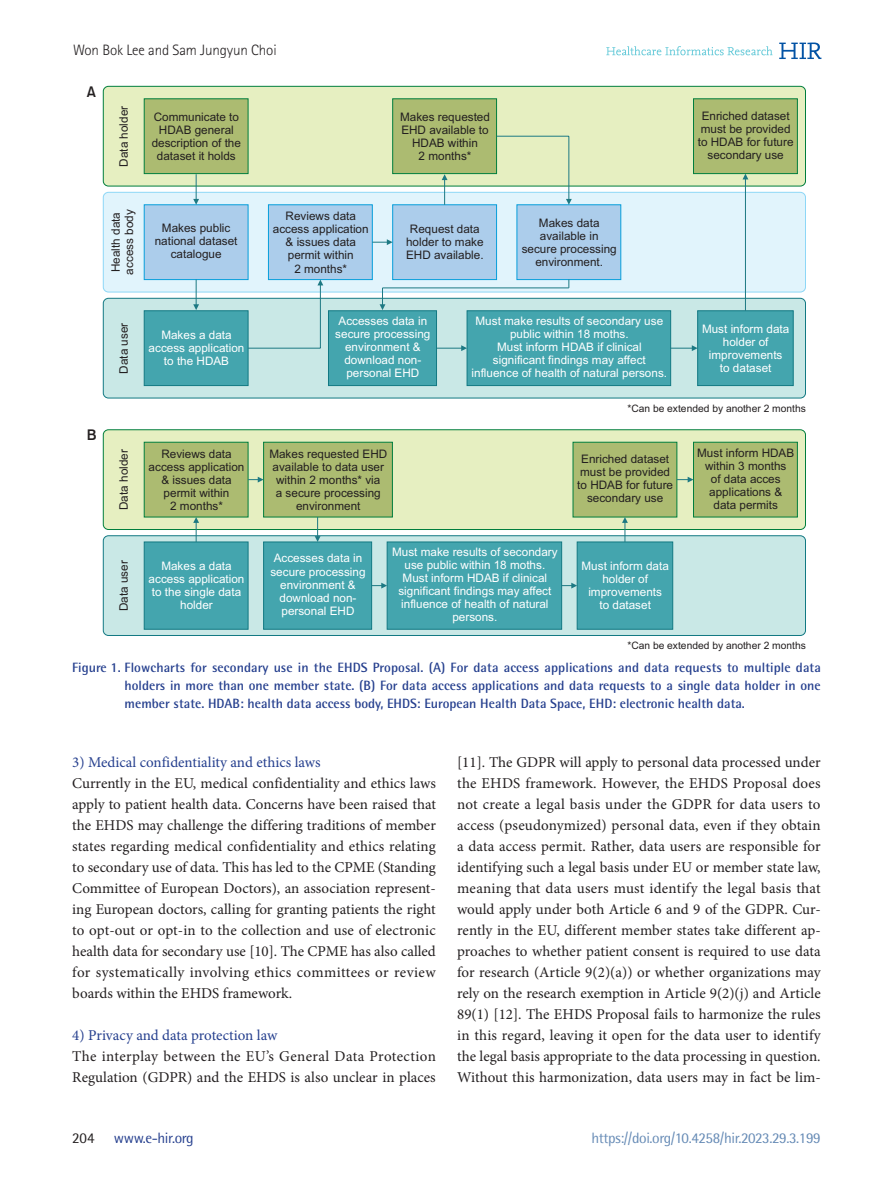
<style>
.page{position:relative;width:893px;height:1191px;background:#fff}
.page>*{position:absolute;margin:0;border:0;box-sizing:border-box;transform-origin:0 0}
.t1{font:15px/21px "Minion Pro";letter-spacing:.005em;color:#231f20;text-align:justify}
.t2{font:15px "Minion Pro";color:#253f8e}
.t3{font:15px "Rotis Semi Sans Std";letter-spacing:-.025em;color:#658ab5}
.t4{font:300 15px "Rotis Sans Serif Std";letter-spacing:-.01em;color:#231f20}
.t5{font:15px "Rotis Semi Sans Std";letter-spacing:-.025em;color:#253f8e}
.t6{font:15px "Rotis Semi Sans Std";color:#231f20}
.t7{font:15px "Gothic 725 BT Bold A";color:#231f20}
.t8{font:700 13.5px/18px "Rotis Semi Sans Std";color:#253f8e;text-align:justify}
.t9{font:11.7px/13px "Arial";color:#231f20;text-align:center}
.t10{font:11.7px/13px "Arial";color:#fff;text-align:center}
.t11{font:10.2px "Arial";color:#231f20}
</style>
<div class="page">
<svg style="left:779px;top:43px;width:42px;height:16px"></svg>
<svg style="left:606px;top:46px;width:166px;height:9px"></svg>
<div style="left:103px;top:192px;width:702px;height:100px;background:#e1f4fc;border-radius:5px"></div>
<div style="left:103px;top:192px;width:703px;height:100px;border:1px solid #8dd7f7;border-radius:5px"></div>
<div style="left:268px;top:204px;width:105px;height:76px;background:#accdeb;border:1px solid #069edb"></div>
<div style="left:103px;top:86px;width:702px;height:100px;background:#e6efc1;border-radius:5px"></div>
<div style="left:103px;top:86px;width:703px;height:100px;border:1px solid #007e3d;border-radius:5px"></div>
<div style="left:693px;top:98px;width:105px;height:76px;background:#acbb71;border:1px solid #007e3d"></div>
<div style="left:103px;top:298px;width:702px;height:100px;background:#c9e8e6;border-radius:5px"></div>
<div style="left:103px;top:298px;width:703px;height:100px;border:1px solid #127983;border-radius:5px"></div>
<div style="left:467px;top:310px;width:204px;height:76px;background:#44a5ae;border:1px solid #127983"></div>
<div style="left:697px;top:310px;width:97px;height:76px;background:#44a5ae;border:1px solid #127983"></div>
<div style="left:144px;top:310px;width:104px;height:76px;background:#44a5ae;border:1px solid #127983"></div>
<div style="left:144px;top:98px;width:104px;height:76px;background:#acbb71;border:1px solid #007e3d"></div>
<div style="left:144px;top:204px;width:104px;height:76px;background:#accdeb;border:1px solid #069edb"></div>
<div style="left:516px;top:204px;width:105px;height:76px;background:#accdeb;border:1px solid #069edb"></div>
<div style="left:392px;top:204px;width:105px;height:76px;background:#accdeb;border:1px solid #069edb"></div>
<div style="left:392px;top:98px;width:105px;height:76px;background:#acbb71;border:1px solid #007e3d"></div>
<div style="left:328px;top:310px;width:109px;height:76px;background:#44a5ae;border:1px solid #127983"></div>
<svg style="left:671px;top:345px;width:27px;height:6px"></svg>
<svg style="left:436px;top:345px;width:31px;height:6px"></svg>
<svg style="left:442px;top:174px;width:6px;height:31px"></svg>
<svg style="left:372px;top:239px;width:21px;height:6px"></svg>
<svg style="left:193px;top:174px;width:6px;height:31px"></svg>
<svg style="left:193px;top:279px;width:6px;height:31px"></svg>
<svg style="left:380px;top:288px;width:5px;height:22px"></svg>
<hr style="left:248px;top:348px;width:72px;height:1px;background:#1d7983">
<hr style="left:320px;top:283px;width:1px;height:65px;background:#1d7983">
<svg style="left:317px;top:279px;width:6px;height:6px"></svg>
<hr style="left:382px;top:287px;width:187px;height:1px;background:#1d7983">
<hr style="left:745px;top:177px;width:1px;height:134px;background:#1d7983">
<svg style="left:742px;top:174px;width:6px;height:5px"></svg>
<hr style="left:497px;top:136px;width:72px;height:1px;background:#1d7983">
<hr style="left:568px;top:136px;width:1px;height:65px;background:#1d7983">
<svg style="left:566px;top:199px;width:6px;height:6px"></svg>
<div style="left:103px;top:430px;width:702px;height:99px;background:#e6efc1;border-radius:5px"></div>
<div style="left:103px;top:429px;width:703px;height:101px;border:1px solid #007e3d;border-radius:5px"></div>
<div style="left:573px;top:442px;width:104px;height:75px;background:#acbb71;border:1px solid #007e3d"></div>
<div style="left:144px;top:442px;width:104px;height:75px;background:#acbb71;border:1px solid #007e3d"></div>
<div style="left:263px;top:442px;width:130px;height:75px;background:#acbb71;border:1px solid #007e3d"></div>
<div style="left:103px;top:536px;width:702px;height:99px;background:#c9e8e6;border-radius:5px"></div>
<div style="left:103px;top:535px;width:703px;height:101px;border:1px solid #127983;border-radius:5px"></div>
<div style="left:387px;top:541px;width:175px;height:88px;background:#44a5ae;border:1px solid #127983"></div>
<div style="left:577px;top:541px;width:96px;height:88px;background:#44a5ae;border:1px solid #127983"></div>
<div style="left:144px;top:541px;width:104px;height:88px;background:#44a5ae;border:1px solid #127983"></div>
<div style="left:263px;top:541px;width:109px;height:88px;background:#44a5ae;border:1px solid #127983"></div>
<div style="left:693px;top:442px;width:105px;height:75px;background:#acbb71;border:1px solid #007e3d"></div>
<svg style="left:677px;top:477px;width:16px;height:5px"></svg>
<svg style="left:372px;top:582px;width:15px;height:6px"></svg>
<svg style="left:562px;top:582px;width:15px;height:6px"></svg>
<svg style="left:193px;top:517px;width:6px;height:25px"></svg>
<svg style="left:622px;top:517px;width:6px;height:25px"></svg>
<svg style="left:315px;top:517px;width:6px;height:25px"></svg>
<svg style="left:248px;top:477px;width:16px;height:5px"></svg>
<p class="t4" style="left:73px;top:42px;width:205px">Won Bok Lee and Sam Jungyun Choi</p>
<p class="t7" style="left:87px;top:83px;width:11px">A</p>
<p class="t9" style="left:118px;top:167px;width:62px;rotate:-90deg">Data holder</p>
<p class="t9" style="left:152px;top:111px;width:91px">Communicate to<br>HDAB general description of the dataset it holds</p>
<p class="t9" style="left:400px;top:111px;width:91px">Makes requested<br>EHD available to<br>HDAB within<br>2 months*</p>
<p class="t9" style="left:698px;top:110px;width:97px">Enriched dataset must be provided to HDAB for future secondary use</p>
<p class="t9" style="left:110px;top:275px;width:67px;text-align:left;rotate:-90deg">Health data access body</p>
<p class="t9" style="left:273px;top:210px;width:97px">Reviews data access application &amp; issues data permit within<br>2 months*</p>
<p class="t9" style="left:155px;top:222px;width:84px">Makes public national dataset catalogue</p>
<p class="t9" style="left:406px;top:224px;width:79px">Request data holder to make<br>EHD available.</p>
<p class="t9" style="left:522px;top:217px;width:97px">Makes data available in secure processing environment.</p>
<p class="t7" style="left:87px;top:426px;width:11px">B</p>
<p class="t9" style="left:118px;top:374px;width:52px;rotate:-90deg">Data user</p>
<p class="t10" style="left:149px;top:330px;width:97px">Makes a data access application to the HDAB</p>
<p class="t10" style="left:335px;top:315px;width:97px">Accesses data in secure processing environment &amp; download non&shy;personal EHD</p>
<p class="t10" style="left:472px;top:315px;width:197px">Must make results of secondary use public within 18 moths.<br>Must inform HDAB if clinical significant findings may affect influence of health of natural persons.</p>
<p class="t10" style="left:702px;top:323px;width:89px">Must inform data holder of improvements<br>to dataset</p>
<p class="t11" style="left:627px;top:404px;width:180px">*Can be extended by another 2 months</p>
<p class="t9" style="left:149px;top:448px;width:97px">Reviews data access application &amp; issues data permit within<br>2 months*</p>
<p class="t9" style="left:269px;top:448px;width:119px">Makes requested EHD available to data user within 2 months* via<br>a secure processing environment</p>
<p class="t9" style="left:118px;top:510px;width:62px;rotate:-90deg">Data holder</p>
<p class="t9" style="left:577px;top:453px;width:97px">Enriched dataset must be provided to HDAB for future secondary use</p>
<p class="t9" style="left:118px;top:611px;width:52px;rotate:-90deg">Data user</p>
<p class="t10" style="left:149px;top:560px;width:97px">Makes a data access application to the single data holder</p>
<p class="t10" style="left:270px;top:553px;width:97px">Accesses data in secure processing environment &amp; download non&shy;personal EHD</p>
<p class="t10" style="left:392px;top:546px;width:167px">Must make results of secondary use public within 18 moths.<br>Must inform HDAB if clinical significant findings may affect influence of health of natural persons.</p>
<p class="t10" style="left:581px;top:560px;width:89px">Must inform data holder of improvements<br>to dataset</p>
<p class="t9" style="left:697px;top:447px;width:99px">Must inform HDAB within 3 months<br>of data acces applications &amp; data permits</p>
<p class="t11" style="left:627px;top:641px;width:180px">*Can be extended by another 2 months</p>
<p class="t8" style="left:125px;top:658px;width:698px;text-indent:-52px">Figure 1. Flowcharts for secondary use in the EHDS Proposal. (A) For data access applications and data requests to multiple data holders in more than one member state. (B) For data access applications and data requests to a single data holder in one member state. HDAB: health data access body, EHDS: European Health Data Space, EHD: electronic health data.</p>
<p class="t2" style="left:72px;top:752px;width:250px">3) Medical confidentiality and ethics laws</p>
<p class="t1" style="left:72px;top:773px;width:365px">Currently in the EU, medical confidentiality and ethics laws apply to patient health data. Concerns have been raised that the EHDS may challenge the differing traditions of member states regarding medical confidentiality and ethics relating to secondary use of data. This has led to the CPME (Standing Committee of European Doctors), an association represent&shy;ing European doctors, calling for granting patients the right to opt-out or opt-in to the collection and use of electronic health data for secondary use [10]. The CPME has also called for systematically involving ethics committees or review boards within the EHDS framework.</p>
<p class="t2" style="left:72px;top:1025px;width:207px">4) Privacy and data protection law</p>
<p class="t1" style="left:72px;top:1046px;width:365px">The interplay between the EU’s General Data Protection<br>Regulation (GDPR) and the EHDS is also unclear in places</p>
<p class="t6" style="left:72px;top:1128px;width:24px">204</p>
<p class="t5" style="left:114px;top:1128px;width:81px">www.e-hir.org</p>
<p class="t1" style="left:457px;top:752px;width:365px">[11]. The GDPR will apply to personal data processed under the EHDS framework. However, the EHDS Proposal does not create a legal basis under the GDPR for data users to access (pseudonymized) personal data, even if they obtain a data access permit. Rather, data users are responsible for identifying such a legal basis under EU or member state law, meaning that data users must identify the legal basis that would apply under both Article 6 and 9 of the GDPR. Cur&shy;rently in the EU, different member states take different ap&shy;proaches to whether patient consent is required to use data for research (Article 9(2)(a)) or whether organizations may rely on the research exemption in Article 9(2)(j) and Article 89(1) [12]. The EHDS Proposal fails to harmonize the rules in this regard, leaving it open for the data user to identify the legal basis appropriate to the data processing in question.<br>Without this harmonization, data users may in fact be lim-</p>
<p class="t3" style="left:591px;top:1128px;width:231px">https://doi.org/10.4258/hir.2023.29.3.199</p>
</div>
